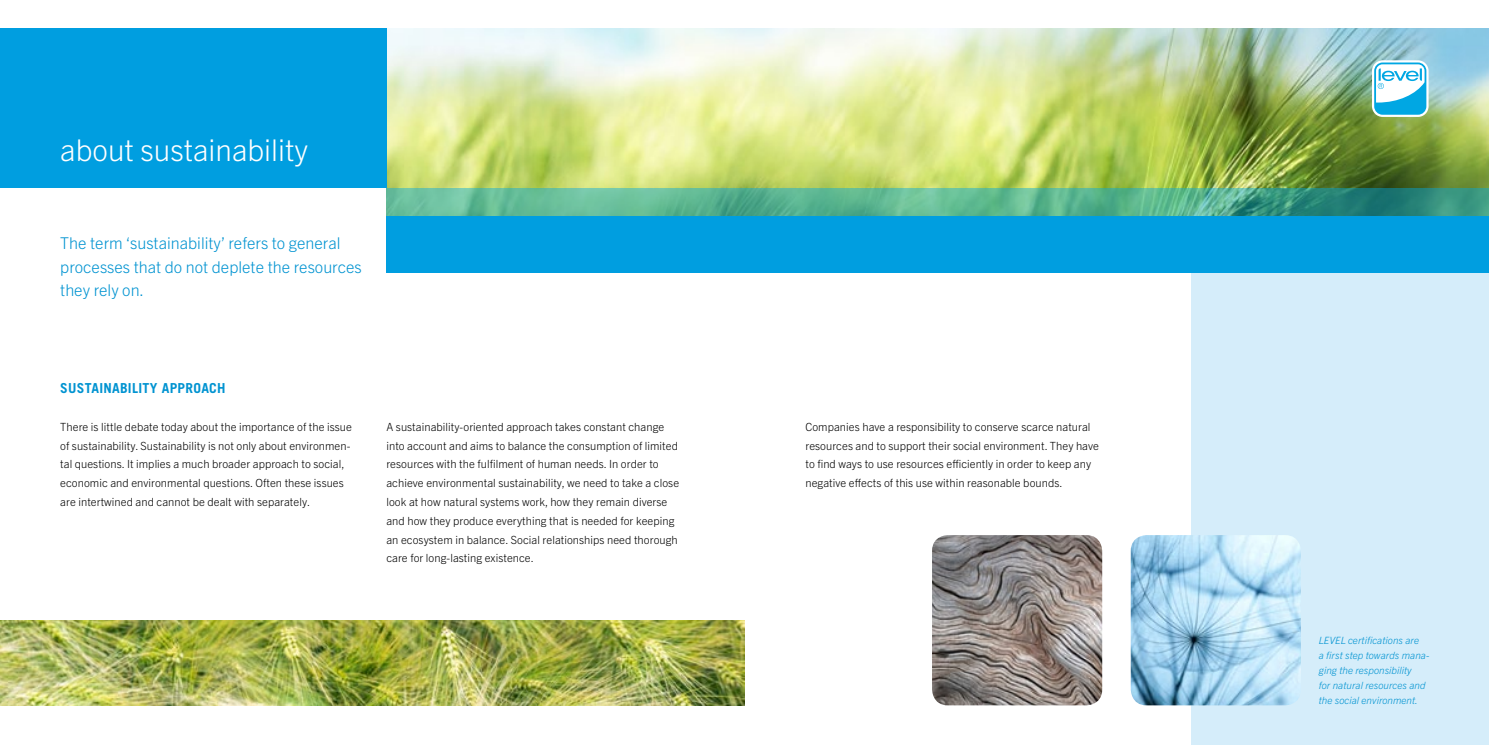
<style>
.page{position:relative;width:1489px;height:745px;background:#fff}
.page>*{position:absolute;margin:0;border:0;box-sizing:border-box;transform-origin:0 0}
.t1{font:300 30px "Trade Gothic Next LT Pro";color:#fff}
.t2{font:300 16.25px/23.1px "Trade Gothic Next LT Pro";color:#0093d1}
.t3{font:700 13.75px "Trade Gothic LT Std";letter-spacing:.02em;color:#0093d1}
.t4{font:300 11.25px/18.8px "Trade Gothic Next LT Pro";letter-spacing:.005em;color:#000}
.t5{font:italic 300 10px/15px "Trade Gothic Next LT Pro";letter-spacing:.005em;color:#0093d1}
</style>
<div class="page">
<div style="left:1191px;top:28px;width:297px;height:716px;background:#d5edfa"></div>
<img style="left:386px;top:28px;width:1102px;height:160px">
<svg style="left:386px;top:188px;width:1102px;height:28px;background:#55ae8e"></svg>
<div style="left:0;top:28px;width:386px;height:160px;background:#009ee0"></div>
<svg style="left:1371px;top:60px;width:57px;height:57px"></svg>
<div style="left:1373px;top:62px;width:53px;height:53px;background:#00a7e3;border-radius:8px"></div>
<svg style="left:1375px;top:64px;width:49px;height:38px"></svg>
<img style="left:0;top:620px;width:744px;height:85px">
<img style="left:1130px;top:535px;width:170px;height:170px">
<img style="left:932px;top:535px;width:170px;height:170px">
<div style="left:386px;top:216px;width:1102px;height:57px;background:#009ee0"></div>
<h1 class="t1" style="left:60px;top:129px;width:249px">about sustainability</h1>
<h2 class="t2" style="left:60px;top:231px;width:303px">The term ‘sustainability’ refers to general processes that do not deplete the resources they rely on.</h2>
<p class="t3" style="left:60px;top:379px;width:167px">SUSTAINABILITY APPROACH</p>
<p class="t4" style="left:60px;top:416px;width:293px">There is little debate today about the importance of the issue of sustainability. Sustainability is not only about environmen&shy;tal questions. It implies a much broader approach to social, economic and environmental questions. Often these issues are intertwined and cannot be dealt with separately.</p>
<p class="t4" style="left:386px;top:416px;width:294px">A sustainability-oriented approach takes constant change into account and aims to balance the consumption of limited resources with the fulfilment of human needs. In order to achieve environmental sustainability, we need to take a close look at how natural systems work, how they remain diverse and how they produce everything that is needed for keeping an ecosystem in balance. Social relationships need thorough care for long-lasting existence.</p>
<p class="t4" style="left:805px;top:416px;width:295px">Companies have a responsibility to conserve scarce natural resources and to support their social environment. They have to find ways to use resources efficiently in order to keep any negative effects of this use within reasonable bounds.</p>
<p class="t5" style="left:1318px;top:632px;width:112px">LEVEL certifications are<br>a first step towards mana&shy;ging the responsibility<br>for natural resources and the social environment.</p>
</div>
